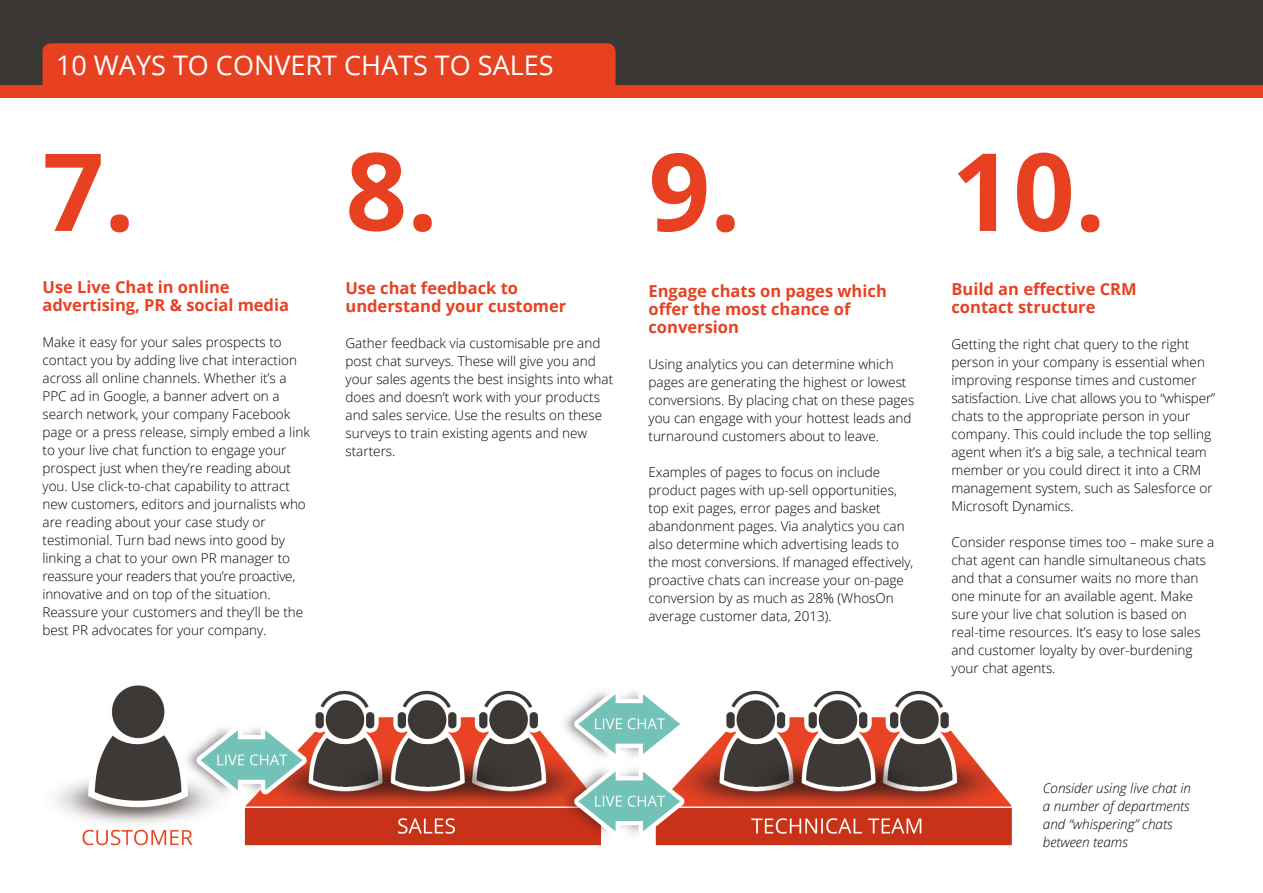
<style>
.page{position:relative;width:1263px;height:893px;background:#fff}
.page>*{position:absolute;margin:0;border:0;box-sizing:border-box;transform-origin:0 0}
.t1{font:700 108px "Open Sans";color:#e84122}
.t2{font:27px "Open Sans";color:#fff}
.t3{font:700 16.5px/18px "Open Sans";color:#e84122}
.t4{font:300 13.5px/18px "Open Sans";color:#000}
.t5{font:italic 300 13.5px/18px "Open Sans";color:#000}
</style>
<div class="page">
<div style="left:0;top:0;width:1263px;height:91px;background:#3b3735"></div>
<div style="left:0;top:85px;width:1263px;height:13px;background:#e84122"></div>
<div style="left:43px;top:43px;width:572px;height:53px;background:#e84122;border-radius:9px"></div>
<img style="left:57px;top:685px;width:955px;height:161px">
<h2 class="t2" style="left:56px;top:47px;width:499px">10 WAYS TO CONVERT CHATS TO SALES</h2>
<h1 class="t1" style="left:43px;top:115px;width:397px">7. 8.</h1>
<h1 class="t1" style="left:648px;top:115px;width:459px">9. 10.</h1>
<p class="t3" style="left:43px;top:277px;width:248px">Use Live Chat in online advertising, PR &amp; social media</p>
<p class="t4" style="left:43px;top:332px;width:269px">Make it easy for your sales prospects to contact you by adding live chat interaction across all online channels. Whether it’s a PPC ad in Google, a banner advert on a search network, your company Facebook page or a press release, simply embed a link to your live chat function to engage your prospect just when they’re reading about you. Use click-to-chat capability to attract new customers, editors and journalists who are reading about your case study or testimonial. Turn bad news into good by linking a chat to your own PR manager to reassure your readers that you’re proactive, innovative and on top of the situation.<br>Reassure your customers and they’ll be the best PR advocates for your company.</p>
<p class="t3" style="left:345px;top:279px;width:222px">Use chat feedback to understand your customer</p>
<p class="t4" style="left:345px;top:334px;width:269px">Gather feedback via customisable pre and post chat surveys. These will give you and your sales agents the best insights into what does and doesn’t work with your products and sales service. Use the results on these surveys to train existing agents and new starters.</p>
<p class="t3" style="left:648px;top:281px;width:240px">Engage chats on pages which offer the most chance of conversion</p>
<p class="t4" style="left:648px;top:355px;width:267px">Using analytics you can determine which pages are generating the highest or lowest conversions. By placing chat on these pages you can engage with your hottest leads and turnaround customers about to leave.</p>
<p class="t4" style="left:648px;top:463px;width:266px">Examples of pages to focus on include product pages with up-sell opportunities, top exit pages, error pages and basket abandonment pages. Via analytics you can also determine which advertising leads to the most conversions. If managed effectively, proactive chats can increase your on-page conversion by as much as 28% (WhosOn average customer data, 2013).</p>
<p class="t3" style="left:951px;top:280px;width:187px">Build an effective CRM contact structure</p>
<p class="t4" style="left:951px;top:335px;width:265px">Getting the right chat query to the right person in your company is essential when improving response times and customer satisfaction. Live chat allows you to “whisper” chats to the appropriate person in your company. This could include the top selling agent when it’s a big sale, a technical team member or you could direct it into a CRM management system, such as Salesforce or Microsoft Dynamics.</p>
<p class="t4" style="left:951px;top:533px;width:264px">Consider response times too – make sure a chat agent can handle simultaneous chats and that a consumer waits no more than one minute for an available agent. Make sure your live chat solution is based on real-time resources. It’s easy to lose sales and customer loyalty by over-burdening your chat agents.</p>
<p class="t5" style="left:1043px;top:778px;width:150px">Consider using live chat in a number of departments and “whispering” chats between teams</p>
</div>
